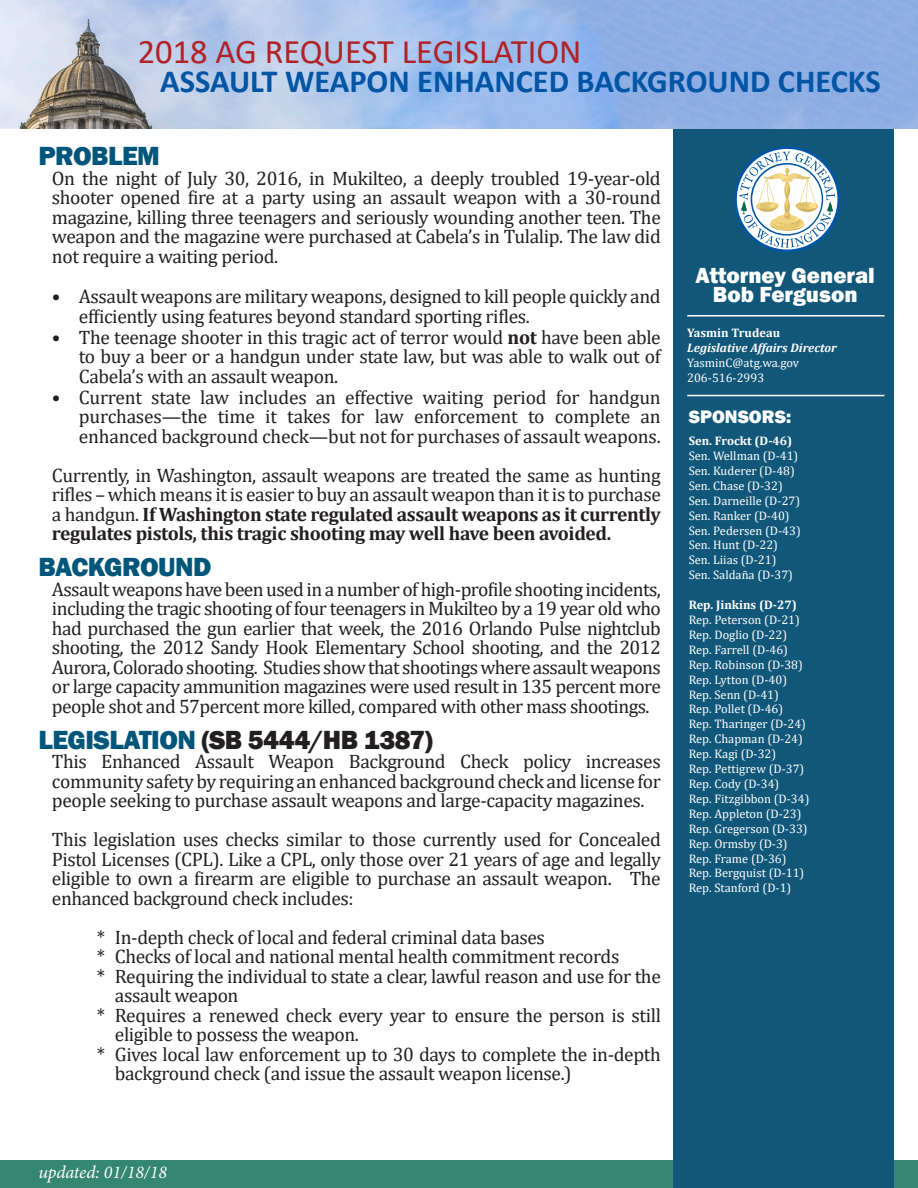
<style>
.page{position:relative;width:918px;height:1188px;background:#fff}
.page>*{position:absolute;margin:0;border:0;box-sizing:border-box;transform-origin:0 0}
.t1{font:34.5px "Calibri";color:#b02225}
.t2{font:700 32.4px "Calibri";color:#0155a5}
.t3{font:800 27px "Franklin Gothic";letter-spacing:-.02em;color:#231f20}
.t4{font:800 27px "Franklin Gothic";letter-spacing:-.02em;color:#00567a}
.t5{font:800 22.5px "Franklin Gothic";color:#fff}
.t6{font:19.5px/19.5px "Cambria";letter-spacing:-.02em;color:#231f20;text-align:justify}
.t7{font:800 18.6px "Franklin Gothic";color:#fff}
.t8{font:italic 18px "Minion Pro";letter-spacing:-.005em;color:#fff}
.t9{font:12.45px "Cambria";color:#fff}
.t10{font:700 12.45px "Cambria";color:#fff}
.t11{font:italic 700 12.45px "Cambria";color:#fff}
.s1{font-weight:700}
.s2{color:#00567a}
</style>
<div class="page">
<div style="left:0;top:1161px;width:918px;height:27px;background:#368772"></div>
<img style="left:0;top:0;width:918px;height:129px">
<div style="left:673px;top:129px;width:221px;height:1059px;background:#115779"></div>
<hr style="left:687px;top:315px;width:197px;height:1px;background:#fff">
<svg style="left:734px;top:146px;width:106px;height:106px"></svg>
<svg style="left:739px;top:151px;width:96px;height:97px;background:#bacace"></svg>
<hr style="left:687px;top:395px;width:197px;height:1px;background:#fff">
<p class="t1" style="left:138px;top:27px;width:445px">2018 AG REQUEST LEGISLATION</p>
<p class="t2" style="left:160px;top:58px;width:722px">ASSAULT WEAPON ENHANCED BACKGROUND CHECKS</p>
<p class="t4" style="left:38px;top:139px;width:123px">PROBLEM</p>
<p class="t6" style="left:52px;top:168px;width:610px">On the night of July 30, 2016, in Mukilteo, a deeply troubled 19-year-old shooter opened fire at a party using an assault weapon with a 30-round magazine, killing three teenagers and seriously wounding another teen. The weapon and the magazine were purchased at Cabela’s in Tulalip. The law did not require a waiting period.</p>
<p class="t6" style="left:79px;top:287px;width:583px;text-indent:-27px">• Assault weapons are military weapons, designed to kill people quickly and efficiently using features beyond standard sporting rifles.</p>
<p class="t6" style="left:79px;top:327px;width:583px;text-indent:-27px">• The teenage shooter in this tragic act of terror would <span class="s1">not</span> have been able to buy a beer or a handgun under state law, but was able to walk out of Cabela’s with an assault weapon.</p>
<p class="t6" style="left:79px;top:387px;width:583px;text-indent:-27px">• Current state law includes an effective waiting period for handgun purchases—the time it takes for law enforcement to complete an enhanced background check—but not for purchases of assault weapons.</p>
<p class="t6" style="left:52px;top:465px;width:610px">Currently, in Washington, assault weapons are treated the same as hunting rifles – which means it is easier to buy an assault weapon than it is to purchase a handgun. <span class="s1">If Washington state regulated assault weapons as it currently regulates pistols, this tragic shooting may well have been avoided.</span></p>
<p class="t4" style="left:38px;top:550px;width:175px">BACKGROUND</p>
<p class="t6" style="left:52px;top:579px;width:611px">Assault weapons have been used in a number of high-profile shooting incidents, including the tragic shooting of four teenagers in Mukilteo by a 19 year old who had purchased the gun earlier that week, the 2016 Orlando Pulse nightclub shooting, the 2012 Sandy Hook Elementary School shooting, and the 2012<br>Aurora, Colorado shooting. Studies show that shootings where assault weapons or large capacity ammunition magazines were used result in 135 percent more people shot and 57percent more killed, compared with other mass shootings.</p>
<p class="t3" style="left:38px;top:722px;width:396px"><span class="s2">LEGISLATION</span> (SB 5444/HB 1387)</p>
<p class="t6" style="left:52px;top:752px;width:611px">This Enhanced Assault Weapon Background Check policy increases community safety by requiring an enhanced background check and license for people seeking to purchase assault weapons and large-capacity magazines.</p>
<p class="t6" style="left:52px;top:830px;width:610px">This legislation uses checks similar to those currently used for Concealed Pistol Licenses (CPL). Like a CPL, only those over 21 years of age and legally eligible to own a firearm are eligible to purchase an assault weapon. The enhanced background check includes:</p>
<p class="t6" style="left:97px;top:927px;width:450px">* In-depth check of local and federal criminal data bases</p>
<p class="t6" style="left:97px;top:947px;width:524px">* Checks of local and national mental health commitment records</p>
<p class="t6" style="left:115px;top:966px;width:547px;text-indent:-18px">* Requiring the individual to state a clear, lawful reason and use for the assault weapon</p>
<p class="t6" style="left:115px;top:1005px;width:548px;text-indent:-18px">* Requires a renewed check every year to ensure the person is still eligible to possess the weapon.</p>
<p class="t6" style="left:115px;top:1044px;width:547px;text-indent:-18px">* Gives local law enforcement up to 30 days to complete the in-depth background check (and issue the assault weapon license.)</p>
<p class="t5" style="left:696px;top:261px;width:181px">Attorney General</p>
<p class="t5" style="left:713px;top:280px;width:146px">Bob Ferguson</p>
<p class="t10" style="left:687px;top:324px;width:94px">Yasmin Trudeau</p>
<p class="t11" style="left:687px;top:339px;width:151px">Legislative Affairs Director</p>
<p class="t9" style="left:687px;top:355px;width:113px">YasminC@atg.wa.gov</p>
<p class="t9" style="left:687px;top:370px;width:79px">206-516-2993</p>
<p class="t7" style="left:689px;top:404px;width:104px">SPONSORS:</p>
<p class="t10" style="left:689px;top:432px;width:105px">Sen. Frockt (D-46)</p>
<p class="t9" style="left:689px;top:448px;width:111px">Sen. Wellman (D-41)</p>
<p class="t9" style="left:689px;top:463px;width:108px">Sen. Kuderer (D-48)</p>
<p class="t9" style="left:689px;top:478px;width:96px">Sen. Chase (D-32)</p>
<p class="t9" style="left:689px;top:493px;width:113px">Sen. Darneille (D-27)</p>
<p class="t9" style="left:689px;top:508px;width:102px">Sen. Ranker (D-40)</p>
<p class="t9" style="left:689px;top:523px;width:114px">Sen. Pedersen (D-43)</p>
<p class="t9" style="left:689px;top:538px;width:91px">Sen. Hunt (D-22)</p>
<p class="t9" style="left:689px;top:553px;width:89px">Sen. Liias (D-21)</p>
<p class="t9" style="left:689px;top:568px;width:106px">Sen. Saldaña (D-37)</p>
<p class="t10" style="left:689px;top:596px;width:110px">Rep. Jinkins (D-27)</p>
<p class="t9" style="left:689px;top:612px;width:113px">Rep. Peterson (D-21)</p>
<p class="t9" style="left:689px;top:627px;width:100px">Rep. Doglio (D-22)</p>
<p class="t9" style="left:689px;top:642px;width:101px">Rep. Farrell (D-46)</p>
<p class="t9" style="left:689px;top:657px;width:116px">Rep. Robinson (D-38)</p>
<p class="t9" style="left:689px;top:672px;width:100px">Rep. Lytton (D-40)</p>
<p class="t9" style="left:689px;top:687px;width:92px">Rep. Senn (D-41)</p>
<p class="t9" style="left:689px;top:702px;width:96px">Rep. Pollet (D-46)</p>
<p class="t9" style="left:689px;top:717px;width:119px">Rep. Tharinger (D-24)</p>
<p class="t9" style="left:689px;top:732px;width:116px">Rep. Chapman (D-24)</p>
<p class="t9" style="left:689px;top:747px;width:89px">Rep. Kagi (D-32)</p>
<p class="t9" style="left:689px;top:762px;width:117px">Rep. Pettigrew (D-37)</p>
<p class="t9" style="left:689px;top:776px;width:92px">Rep. Cody (D-34)</p>
<p class="t9" style="left:689px;top:791px;width:122px">Rep. Fitzgibbon (D-34)</p>
<p class="t9" style="left:689px;top:806px;width:114px">Rep. Appleton (D-23)</p>
<p class="t9" style="left:689px;top:821px;width:120px">Rep. Gregerson (D-33)</p>
<p class="t9" style="left:689px;top:836px;width:101px">Rep. Ormsby (D-3)</p>
<p class="t9" style="left:689px;top:851px;width:99px">Rep. Frame (D-36)</p>
<p class="t9" style="left:689px;top:866px;width:117px">Rep. Bergquist (D-11)</p>
<p class="t9" style="left:689px;top:881px;width:104px">Rep. Stanford (D-1)</p>
<p class="t8" style="left:38px;top:1160px;width:130px">updated: 01/18/18</p>
</div>
